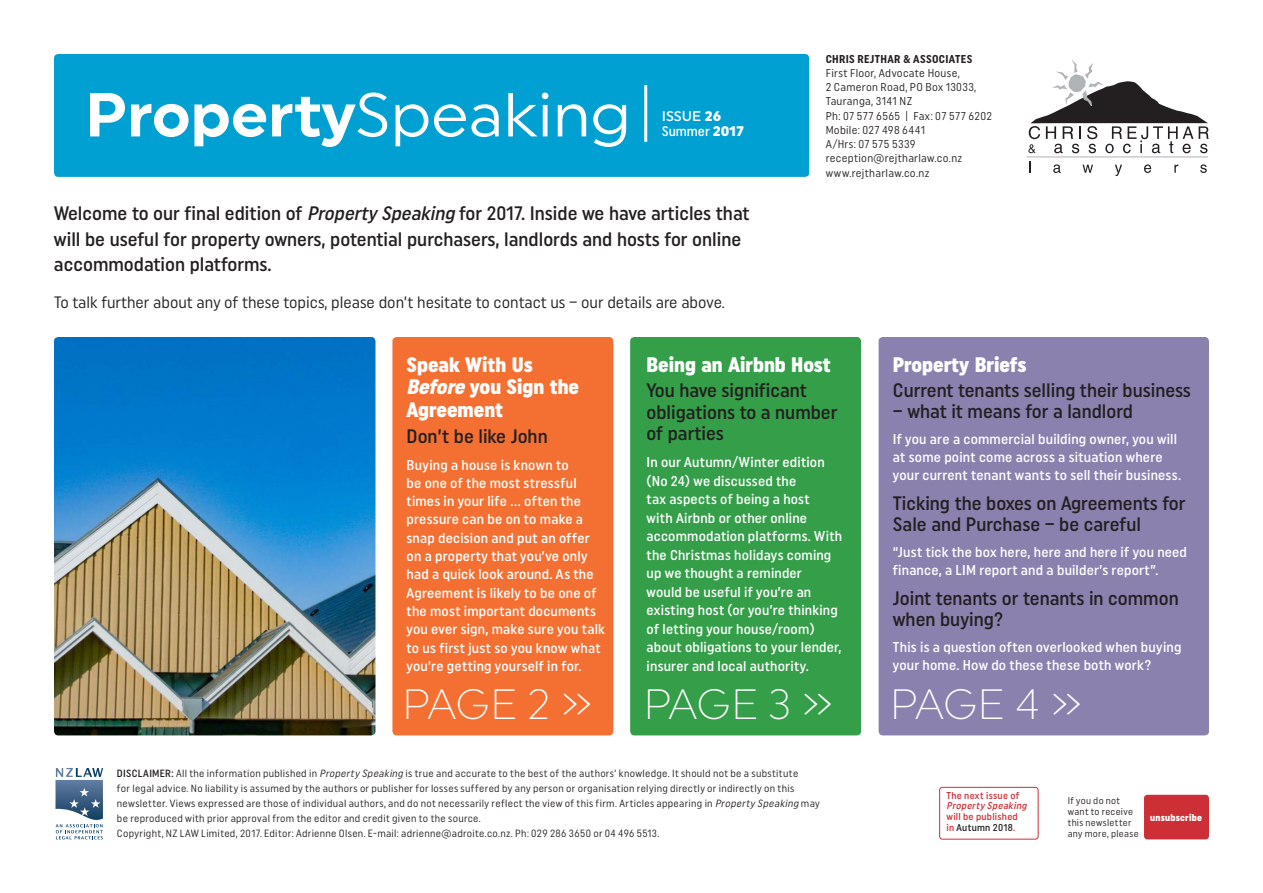
<style>
.page{position:relative;width:1263px;height:893px;background:#fff}
.page>*{position:absolute;margin:0;border:0;box-sizing:border-box;transform-origin:0 0}
.t1{font:700 61.8px "Uniform";color:#fff}
.t2{font:300 42.3px "Uniform";letter-spacing:-.02em;color:#fff}
.t3{font:900 21px/22.8px "Uniform Condensed";color:#fff}
.t4{font:500 19.5px/25.5px "Uniform Condensed";color:#231f20}
.t5{font:16.5px "Uniform Condensed";color:#231f20}
.t6{font:500 14.25px/18.3px "Uniform Condensed";letter-spacing:.015em;color:#fff}
.t7{font:500 13.95px "Uniform Condensed";color:#fff}
.t8{font:500 13.95px "Uniform";color:#fff}
.t9{font:11.4px/14.2px "Uniform Condensed";letter-spacing:.025em;color:#231f20}
.t10{font:700 11.4px "Uniform Condensed";letter-spacing:.03em;color:#231f20}
.t11{font:10.5px/15px "Uniform Condensed";letter-spacing:.025em;color:#231f20}
.t12{font:500 10.05px/10.9px "Uniform Condensed";letter-spacing:.03em;color:#cd2f36}
.t13{font:italic 500 10.05px "Uniform Condensed";color:#cd2f36}
.t14{font:9.75px/11.1px "Uniform Condensed";letter-spacing:.03em;color:#231f20}
.t15{font:900 9.75px "Uniform Condensed";letter-spacing:.025em;color:#fff}
.s1{font-weight:400}
.s2{font-weight:900}
.s3{font-family:"Uniform";font-weight:900}
.s4{font-style:italic}
.s5{font-weight:500}
.s6{color:#231f20}
</style>
<div class="page">
<div style="left:879px;top:337px;width:330px;height:398px;background:#8a81af;border-radius:4px"></div>
<div style="left:630px;top:337px;width:231px;height:398px;background:#349e49;border-radius:4px"></div>
<div style="left:392px;top:337px;width:221px;height:398px;background:#f37032;border-radius:4px"></div>
<div style="left:1144px;top:795px;width:65px;height:44px;background:#cd2f36;border-radius:3px"></div>
<svg style="left:55px;top:768px;width:48px;height:71px"></svg>
<div style="left:939px;top:787px;width:99px;height:52px;border:1px solid #cd2f36;border-radius:3px"></div>
<div style="left:54px;top:54px;width:755px;height:123px;background:#00a0d2;border-radius:4px"></div>
<img style="left:54px;top:337px;width:321px;height:398px">
<hr style="left:644px;top:85px;width:3px;height:57px;background:#fff">
<svg style="left:1028px;top:59px;width:181px;height:94px"></svg>
<svg style="left:1053px;top:164px;width:8px;height:9px"></svg>
<svg style="left:1082px;top:165px;width:11px;height:8px"></svg>
<svg style="left:1115px;top:165px;width:7px;height:11px"></svg>
<svg style="left:1144px;top:164px;width:7px;height:9px"></svg>
<svg style="left:1174px;top:164px;width:4px;height:9px"></svg>
<svg style="left:1200px;top:164px;width:7px;height:9px"></svg>
<hr style="left:1027px;top:156px;width:181px;height:1px;background:#afb4b7">
<h1 class="t1" style="left:85px;top:78px;width:547px">Property<span class="s1">Speaking</span></h1>
<p class="t8" style="left:662px;top:108px;width:61px">ISSUE <span class="s2">26</span></p>
<p class="t7" style="left:662px;top:123px;width:84px">Summer <span class="s3">2017</span></p>
<h3 class="t4" style="left:54px;top:200px;width:697px">Welcome to our final edition of <span class="s4">Property Speaking</span> for 2017. Inside we have articles that will be useful for property owners, potential purchasers, landlords and hosts for online accommodation platforms.</h3>
<p class="t5" style="left:54px;top:292px;width:672px">To talk further about any of these topics, please don’t hesitate to contact us – our details are above.</p>
<p class="t10" style="left:826px;top:52px;width:148px">CHRIS REJTHAR &amp; ASSOCIATES</p>
<p class="t9" style="left:826px;top:65px;width:168px">First Floor, Advocate House,<br>2 Cameron Road, PO Box 13033,<br>Tauranga, 3141 NZ<br>Ph: 07 577 6565 | Fax: 07 577 6202<br>Mobile: 027 498 6441<br>A/Hrs: 07 575 5339 reception@rejtharlaw.co.nz www.rejtharlaw.co.nz</p>
<h3 class="t3" style="left:407px;top:352px;width:174px">Speak With Us<br><span class="s4">Before</span> you Sign the<br>Agreement</h3>
<h3 class="t4" style="left:407px;top:423px;width:143px">Don’t be like John</h3>
<p class="t6" style="left:407px;top:455px;width:200px">Buying a house is known to<br>be one of the most stressful times in your life … often the pressure can be on to make a snap decision and put an offer on a property that you’ve only had a quick look around. As the<br>Agreement is likely to be one of the most important documents you ever sign, make sure you talk to us first just so you know what you’re getting yourself in for.</p>
<h3 class="t3" style="left:646px;top:352px;width:186px">Being an Airbnb Host</h3>
<h3 class="t4" style="left:646px;top:379px;width:192px;line-height:21.5px">You have significant obligations to a number of parties</h3>
<p class="t6" style="left:646px;top:453px;width:197px">In our Autumn/Winter edition (No 24) we discussed the<br>tax aspects of being a host<br>with Airbnb or other online accommodation platforms. With the Christmas holidays coming up we thought a reminder<br>would be useful if you’re an existing host (or you’re thinking of letting your house/room) about obligations to your lender, insurer and local authority.</p>
<h3 class="t3" style="left:893px;top:352px;width:135px">Property Briefs</h3>
<h3 class="t4" style="left:893px;top:377px;width:300px">Current tenants selling their business</h3>
<h3 class="t4" style="left:893px;top:398px;width:242px">– what it means for a landlord</h3>
<p class="t6" style="left:893px;top:430px;width:290px">If you are a commercial building owner, you will at some point come across a situation where your current tenant wants to sell their business.</p>
<h3 class="t4" style="left:893px;top:492px;width:294px;line-height:21px">Ticking the boxes on Agreements for<br>Sale and Purchase – be careful</h3>
<p class="t6" style="left:893px;top:543px;width:296px">“Just tick the box here, here and here if you need finance, a LIM report and a builder’s report”.</p>
<h3 class="t4" style="left:893px;top:587px;width:287px;line-height:21px">Joint tenants or tenants in common when buying?</h3>
<p class="t6" style="left:893px;top:638px;width:290px">This is a question often overlooked when buying your home. How do these these both work?</p>
<h2 class="t2" style="left:402px;top:679px;width:432px">PAGE 2 » PAGE 3 »</h2>
<h2 class="t2" style="left:890px;top:679px;width:194px">PAGE 4 »</h2>
<p class="t11" style="left:117px;top:766px;width:704px"><span class="s5">DISCLAIMER:</span> All the information published in <span class="s4">Property Speaking</span>is true and accurate to the best of the authors’ knowledge. It should not be a substitute<br>for legal advice. No liability is assumed by the authors or publisher for losses suffered by any person or organisation relying directly or indirectly on this newsletter. Views expressed are those of individual authors, and do not necessarily reflect the view of this firm. Articles appearing in <span class="s4">Property Speaking</span> may be reproduced with prior approval from the editor and credit given to the source.<br>Copyright, NZ LAW Limited, 2017. Editor: Adrienne Olsen. E-mail: adrienne@adroite.co.nz. Ph: 029 286 3650 or 04 496 5513.</p>
<p class="t12" style="left:946px;top:789px;width:74px">The next issue of</p>
<p class="t13" style="left:946px;top:800px;width:84px">Property Speaking</p>
<p class="t12" style="left:946px;top:811px;width:73px">will be published in <span class="s6">Autumn 2018</span>.</p>
<p class="t15" style="left:1150px;top:811px;width:53px">unsubscribe</p>
<p class="t14" style="left:1068px;top:795px;width:72px">If you do not want to receive this newsletter any more, please</p>
</div>
